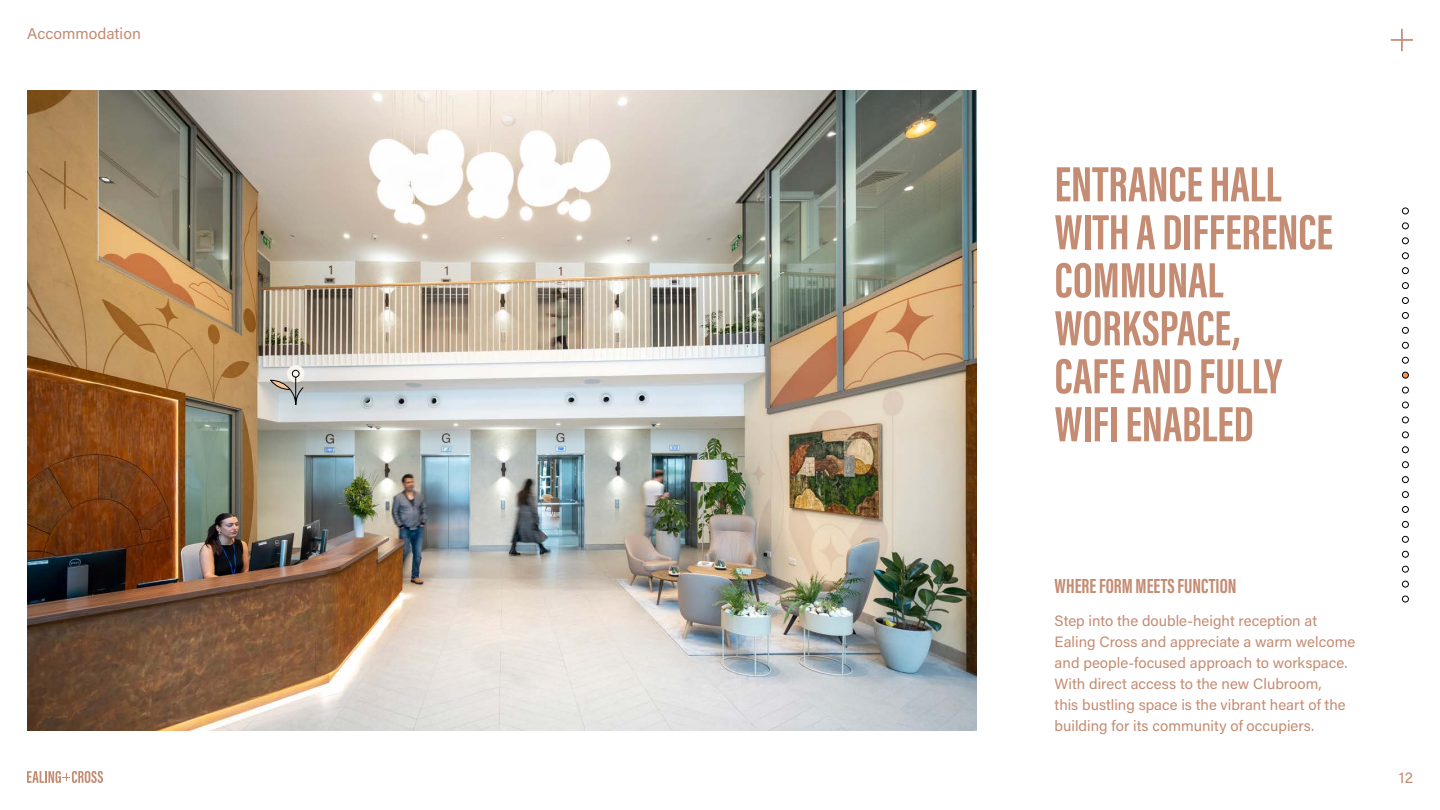
<style>
.page{position:relative;width:1440px;height:810px;background:#fff}
.page>*{position:absolute;margin:0;border:0;box-sizing:border-box;transform-origin:0 0}
.t1{font:51px/48px "Acumin Variable Concept";color:#c48c73}
.t2{font:21px "Acumin Variable Concept";color:#c48c73}
.t3{font:15.75px "Acumin Variable Concept";color:#c48c73}
.t4{font:15px/21px "Acumin Variable Concept";color:#c48c73}
</style>
<div class="page">
<img style="left:27px;top:90px;width:950px;height:640px">
<svg style="left:1391px;top:29px;width:22px;height:22px"></svg>
<svg style="left:27px;top:771px;width:76px;height:12px"></svg>
<div style="left:287px;top:365px;width:17px;height:17px;background:#f7f5ed;border-radius:50%"></div>
<svg style="left:270px;top:370px;width:34px;height:35px"></svg>
<div style="left:1402px;top:208px;width:7px;height:6px;border:1px solid #000;border-radius:50%"></div>
<div style="left:1402px;top:223px;width:7px;height:6px;border:1px solid #000;border-radius:50%"></div>
<div style="left:1402px;top:238px;width:7px;height:6px;border:1px solid #000;border-radius:50%"></div>
<div style="left:1402px;top:252px;width:7px;height:7px;border:1px solid #000;border-radius:50%"></div>
<div style="left:1402px;top:267px;width:7px;height:7px;border:1px solid #000;border-radius:50%"></div>
<div style="left:1402px;top:282px;width:7px;height:7px;border:1px solid #000;border-radius:50%"></div>
<div style="left:1402px;top:297px;width:7px;height:7px;border:1px solid #000;border-radius:50%"></div>
<div style="left:1402px;top:312px;width:7px;height:7px;border:1px solid #000;border-radius:50%"></div>
<div style="left:1402px;top:327px;width:7px;height:7px;border:1px solid #000;border-radius:50%"></div>
<div style="left:1402px;top:342px;width:7px;height:7px;border:1px solid #000;border-radius:50%"></div>
<div style="left:1402px;top:357px;width:7px;height:6px;border:1px solid #000;border-radius:50%"></div>
<svg style="left:1402px;top:372px;width:6px;height:6px"></svg>
<div style="left:1402px;top:372px;width:7px;height:6px;border:1px solid #000;border-radius:50%"></div>
<div style="left:1402px;top:387px;width:7px;height:6px;border:1px solid #000;border-radius:50%"></div>
<div style="left:1402px;top:402px;width:7px;height:6px;border:1px solid #000;border-radius:50%"></div>
<div style="left:1402px;top:417px;width:7px;height:6px;border:1px solid #000;border-radius:50%"></div>
<div style="left:1402px;top:432px;width:7px;height:6px;border:1px solid #000;border-radius:50%"></div>
<div style="left:1402px;top:447px;width:7px;height:6px;border:1px solid #000;border-radius:50%"></div>
<div style="left:1402px;top:461px;width:7px;height:7px;border:1px solid #000;border-radius:50%"></div>
<div style="left:1402px;top:476px;width:7px;height:7px;border:1px solid #000;border-radius:50%"></div>
<div style="left:1402px;top:491px;width:7px;height:7px;border:1px solid #000;border-radius:50%"></div>
<div style="left:1402px;top:506px;width:7px;height:7px;border:1px solid #000;border-radius:50%"></div>
<div style="left:1402px;top:521px;width:7px;height:7px;border:1px solid #000;border-radius:50%"></div>
<div style="left:1402px;top:536px;width:7px;height:7px;border:1px solid #000;border-radius:50%"></div>
<div style="left:1402px;top:551px;width:7px;height:7px;border:1px solid #000;border-radius:50%"></div>
<div style="left:1402px;top:566px;width:7px;height:6px;border:1px solid #000;border-radius:50%"></div>
<div style="left:1402px;top:581px;width:7px;height:6px;border:1px solid #000;border-radius:50%"></div>
<div style="left:1402px;top:596px;width:7px;height:6px;border:1px solid #000;border-radius:50%"></div>
<p class="t3" style="left:27px;top:22px;width:115px">Accommodation</p>
<h1 class="t1" style="left:1055px;top:158px;width:280px">ENTRANCE HALL<br>WITH A DIFFERENCE<br>COMMUNAL<br>WORKSPACE,<br>CAFE AND FULLY<br>WIFI ENABLED</h1>
<h2 class="t2" style="left:1055px;top:571px;width:183px">WHERE FORM MEETS FUNCTION</h2>
<p class="t4" style="left:1055px;top:609px;width:302px">Step into the double-height reception at Ealing Cross and appreciate a warm welcome and people-focused approach to workspace.<br>With direct access to the new Clubroom,<br>this bustling space is the vibrant heart of the building for its community of occupiers.</p>
<p class="t3" style="left:1399px;top:767px;width:16px">12</p>
</div>
